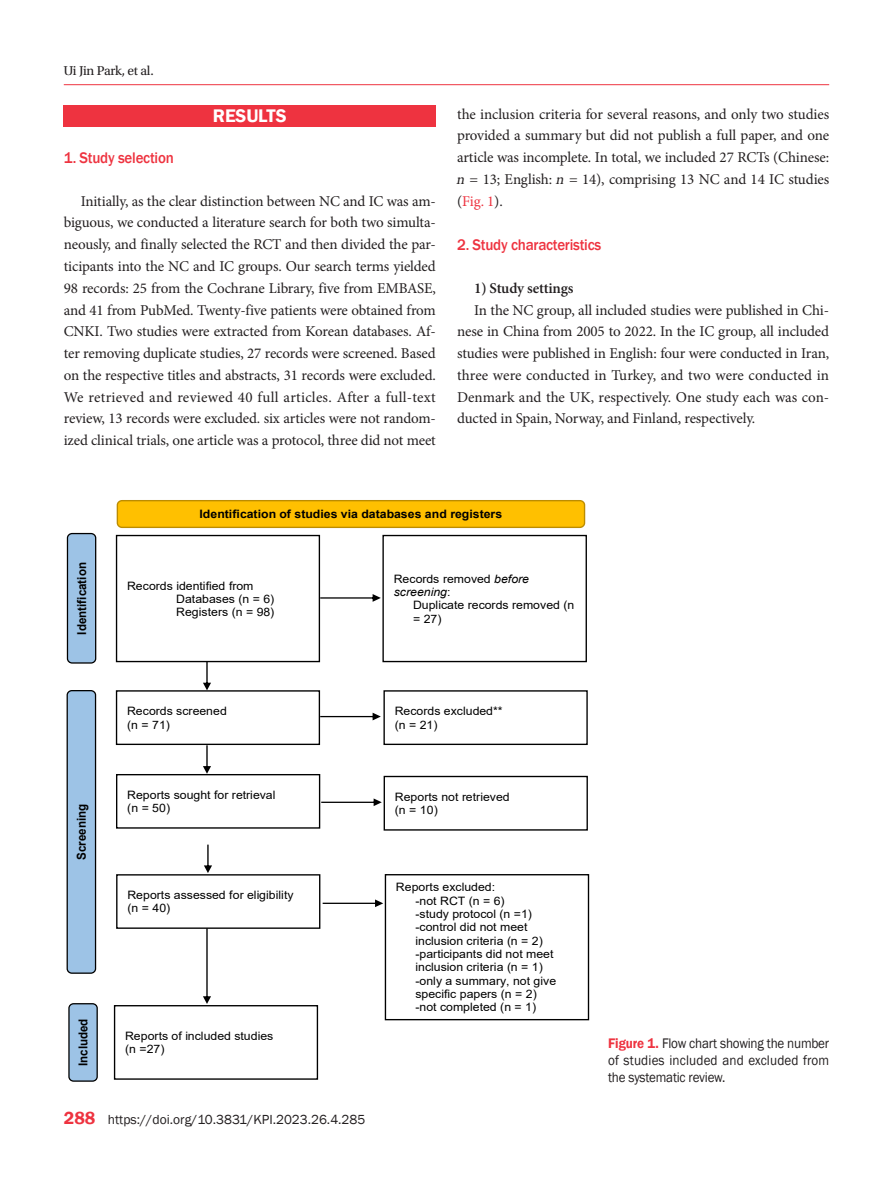
<style>
.page{position:relative;width:893px;height:1191px;background:#fff}
.page>*{position:absolute;margin:0;border:0;box-sizing:border-box;transform-origin:0 0}
.t1{font:600 18.75px "Franklin Gothic";letter-spacing:-.01em;color:#fff}
.t2{font:500 15.75px "Franklin Gothic";letter-spacing:-.015em;color:#ee3340;scale:.95 1}
.t3{font:15px/21.8px "Minion Pro";letter-spacing:-.01em;color:#231f20;text-align:justify}
.t4{font:600 15px "Minion Pro";letter-spacing:-.01em;color:#231f20}
.t5{font:14.25px/17.1px "Franklin Gothic";letter-spacing:.01em;color:#231f20;text-align:justify;scale:.92 1}
.t6{font:13.5px "Franklin Gothic";color:#231f20}
.t7{font:13.5px "Utopia Std";letter-spacing:-.02em;color:#231f20}
.t8{font:700 12.3px "Arial";color:#000;scale:.94 1}
.t9{font:11.55px/13.4px "Arial";color:#000;scale:1.06 1}
.t10{font:700 11.55px "Arial";color:#000;scale:1.06 1}
.s1{font-style:italic}
.s2{color:#ee3340}
.s3{font-weight:600;font-size:18px;color:#ee3340}
.s4{font-weight:600;color:#ee3340}
</style>
<div class="page">
<hr style="left:64px;top:84px;width:765px;height:1px;background:#ee3340">
<div style="left:64px;top:105px;width:372px;height:21px;background:#ee3340"></div>
<div style="left:116px;top:535px;width:204px;height:127px;border:1px solid #000"></div>
<div style="left:382px;top:535px;width:205px;height:127px;border:1px solid #000"></div>
<div style="left:116px;top:690px;width:204px;height:55px;border:1px solid #000"></div>
<div style="left:383px;top:690px;width:205px;height:55px;border:1px solid #000"></div>
<div style="left:116px;top:774px;width:204px;height:54px;border:1px solid #000"></div>
<div style="left:384px;top:776px;width:204px;height:54px;border:1px solid #000"></div>
<div style="left:116px;top:874px;width:204px;height:54px;border:1px solid #000"></div>
<div style="left:385px;top:874px;width:204px;height:146px;border:1px solid #000"></div>
<div style="left:114px;top:1005px;width:204px;height:74px;border:1px solid #000"></div>
<svg style="left:320px;top:594px;width:61px;height:8px"></svg>
<svg style="left:320px;top:712px;width:61px;height:8px"></svg>
<svg style="left:321px;top:798px;width:61px;height:8px"></svg>
<svg style="left:323px;top:899px;width:60px;height:8px"></svg>
<div style="left:117px;top:500px;width:468px;height:27px;background:#ffc000;border-radius:5px"></div>
<div style="left:117px;top:500px;width:468px;height:28px;border:1px solid #bc8c00;border-radius:5px"></div>
<div style="left:67px;top:533px;width:29px;height:130px;background:#9dc3e6;border-radius:5px"></div>
<div style="left:67px;top:533px;width:29px;height:130px;border:1px solid #000;border-radius:5px"></div>
<div style="left:67px;top:690px;width:29px;height:283px;background:#9dc3e6;border-radius:5px"></div>
<div style="left:67px;top:690px;width:29px;height:283px;border:1px solid #000;border-radius:5px"></div>
<div style="left:69px;top:1003px;width:28px;height:78px;background:#9dc3e6;border-radius:5px"></div>
<div style="left:68px;top:1003px;width:30px;height:78px;border:1px solid #000;border-radius:5px"></div>
<svg style="left:203px;top:662px;width:8px;height:28px"></svg>
<svg style="left:203px;top:745px;width:8px;height:28px"></svg>
<svg style="left:204px;top:844px;width:8px;height:29px"></svg>
<svg style="left:203px;top:928px;width:8px;height:76px"></svg>
<p class="t7" style="left:64px;top:63px;width:91px">Ui Jin Park, et al.</p>
<p class="t1" style="left:213px;top:104px;width:75px">RESULTS</p>
<p class="t2" style="left:64px;top:148px;width:117px">1. Study selection</p>
<p class="t3" style="left:64px;top:190px;width:374px;text-indent:17px">Initially, as the clear distinction between NC and IC was am&shy;biguous, we conducted a literature search for both two simulta&shy;neously, and finally selected the RCT and then divided the par&shy;ticipants into the NC and IC groups. Our search terms yielded 98 records: 25 from the Cochrane Library, five from EMBASE, and 41 from PubMed. Twenty-five patients were obtained from CNKI. Two studies were extracted from Korean databases. Af&shy;ter removing duplicate studies, 27 records were screened. Based on the respective titles and abstracts, 31 records were excluded.<br>We retrieved and reviewed 40 full articles. After a full-text review, 13 records were excluded. six articles were not random&shy;ized clinical trials, one article was a protocol, three did not meet</p>
<p class="t3" style="left:456px;top:103px;width:375px">the inclusion criteria for several reasons, and only two studies provided a summary but did not publish a full paper, and one article was incomplete. In total, we included 27 RCTs (Chinese: <span class="s1">n</span> = 13; English: <span class="s1">n</span> = 14), comprising 13 NC and 14 IC studies (<span class="s2">Fig. 1</span>).</p>
<p class="t2" style="left:457px;top:235px;width:153px">2. Study characteristics</p>
<p class="t4" style="left:474px;top:277px;width:101px">1) Study settings</p>
<p class="t3" style="left:457px;top:299px;width:374px;text-indent:17px">In the NC group, all included studies were published in Chi&shy;nese in China from 2005 to 2022. In the IC group, all included studies were published in English: four were conducted in Iran, three were conducted in Turkey, and two were conducted in Denmark and the UK, respectively. One study each was con&shy;ducted in Spain, Norway, and Finland, respectively.</p>
<p class="t8" style="left:73px;top:634px;width:78px;rotate:-90deg">Identification</p>
<p class="t8" style="left:73px;top:860px;width:61px;rotate:-90deg">Screening</p>
<p class="t8" style="left:75px;top:1066px;width:52px;rotate:-90deg">Included</p>
<p class="t10" style="left:200px;top:506px;width:287px">Identification of studies via databases and registers</p>
<p class="t9" style="left:176px;top:578px;width:94px;text-indent:-49px">Records identified from<br>Databases (n = 6)<br>Registers (n = 98)</p>
<p class="t9" style="left:394px;top:572px;width:129px">Records removed <span class="s1">before screening</span>:</p>
<p class="t9" style="left:413px;top:598px;width:154px">Duplicate records removed (n = 27)</p>
<p class="t9" style="left:127px;top:704px;width:96px">Records screened (n = 71)</p>
<p class="t9" style="left:395px;top:704px;width:103px">Records excluded** (n = 21)</p>
<p class="t9" style="left:127px;top:788px;width:141px">Reports sought for retrieval (n = 50)</p>
<p class="t9" style="left:395px;top:790px;width:110px">Reports not retrieved (n = 10)</p>
<p class="t9" style="left:127px;top:888px;width:158px">Reports assessed for eligibility (n = 40)</p>
<p class="t9" style="left:415px;top:880px;width:134px;text-indent:-19px">Reports excluded:<br>-not RCT (n = 6)<br>-study protocol (n =1) -control did not meet inclusion criteria (n = 2) -participants did not meet inclusion criteria (n = 1) -only a summary, not give specific papers (n = 2) -not completed (n = 1)</p>
<p class="t9" style="left:125px;top:1029px;width:141px">Reports of included studies (n =27)</p>
<p class="t6" style="left:64px;top:1111px;width:303px"><span class="s3">288</span> https://doi.org/10.3831/KPI.2023.26.4.285</p>
<p class="t5" style="left:608px;top:1035px;width:242px"><span class="s4">Figure 1.</span> Flow chart showing the number of studies included and excluded from the systematic review.</p>
</div>
